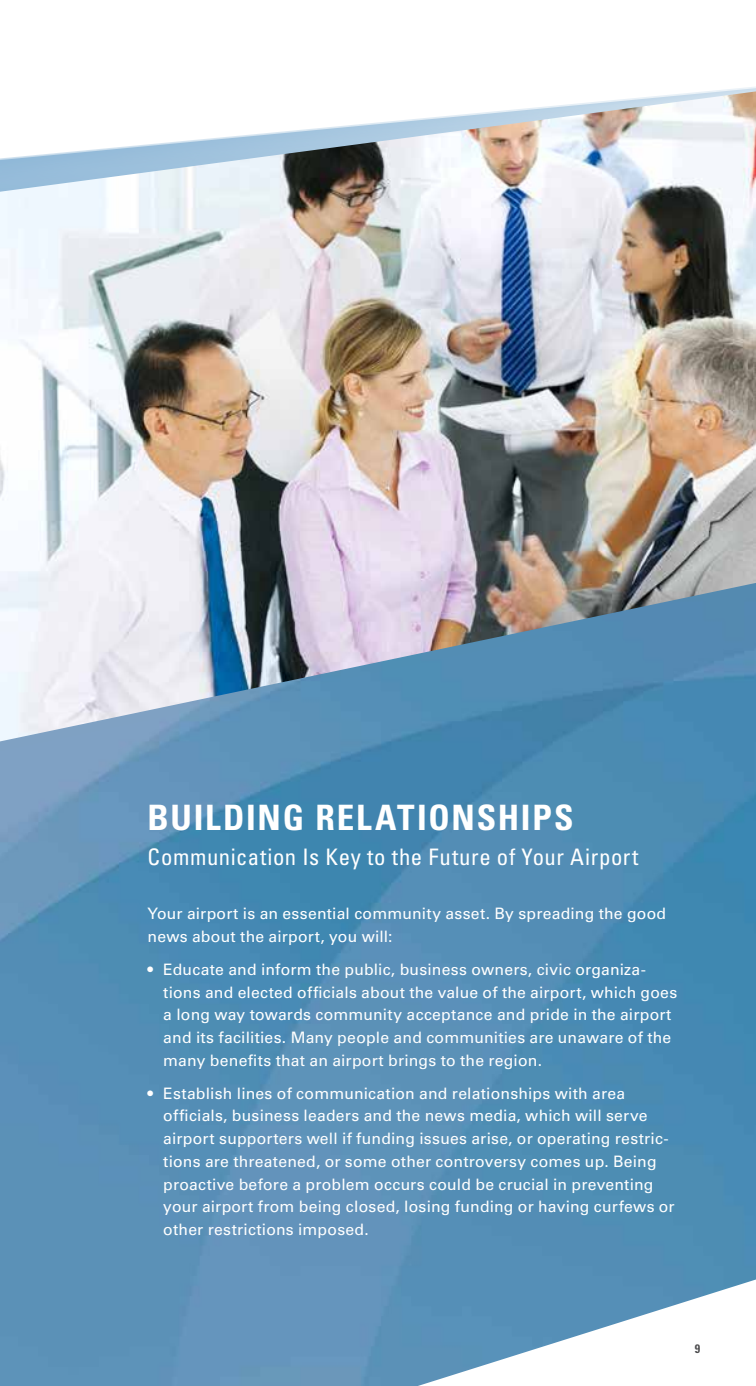
<style>
.page{position:relative;width:756px;height:1386px;background:#fff}
.page>*{position:absolute;margin:0;border:0;box-sizing:border-box;transform-origin:0 0}
.t1{font:700 condensed 35px "Univers LT Std";letter-spacing:.05em;color:#fff}
.t2{font:condensed 22.75px "Univers LT Std";letter-spacing:.025em;color:#fff}
.t3{font:15.75px/22.8px "Univers LT Std";letter-spacing:.01em;color:#fff}
.t4{font:700 condensed 12.25px "Univers LT Std";color:#4d4d4f}
</style>
<div class="page">
<img style="left:0;top:741px;width:756px;height:645px">
<svg style="left:418px;top:1279px;width:338px;height:107px"></svg>
<img style="left:0;top:91px;width:756px;height:650px">
<h1 class="t1" style="left:148px;top:796px;width:349px">BUILDING RELATIONSHIPS</h1>
<h2 class="t2" style="left:148px;top:843px;width:492px">Communication Is Key to the Future of Your Airport</h2>
<p class="t3" style="left:148px;top:903px;width:520px">Your airport is an essential community asset. By spreading the good news about the airport, you will:</p>
<p class="t3" style="left:163px;top:958px;width:515px;text-indent:-16px">• Educate and inform the public, business owners, civic organiza&shy;tions and elected officials about the value of the airport, which goes a long way towards community acceptance and pride in the airport and its facilities. Many people and communities are unaware of the many benefits that an airport brings to the region.</p>
<p class="t3" style="left:163px;top:1082px;width:513px;text-indent:-16px">• Establish lines of communication and relationships with area officials, business leaders and the news media, which will serve airport supporters well if funding issues arise, or operating restric&shy;tions are threatened, or some other controversy comes up. Being proactive before a problem occurs could be crucial in preventing your airport from being closed, losing funding or having curfews or other restrictions imposed.</p>
<p class="t4" style="left:695px;top:1341px;width:7px">9</p>
</div>
